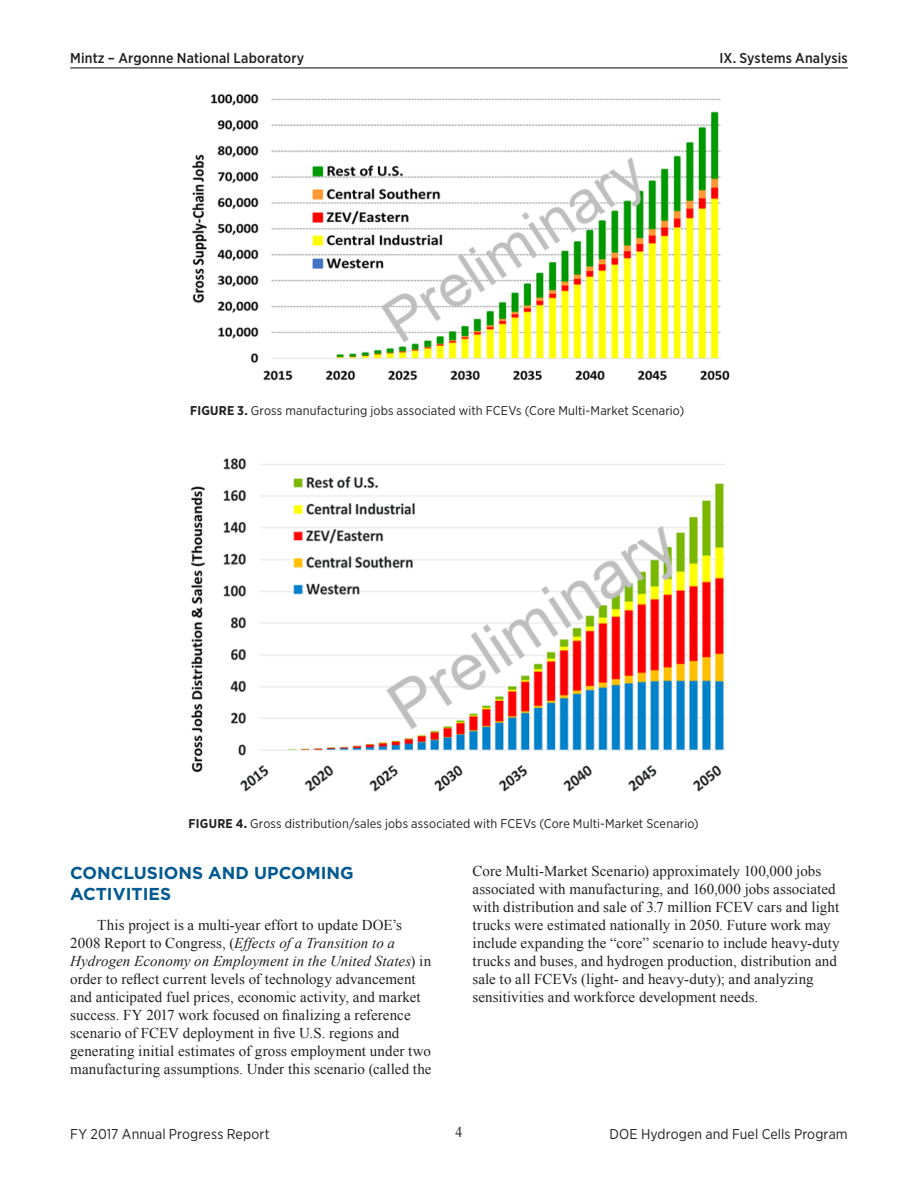
<style>
.page{position:relative;width:918px;height:1188px;background:#fff}
.page>*{position:absolute;margin:0;border:0;box-sizing:border-box;transform-origin:0 0}
._1_Object_Head_Blue{font:700 17.25px/20.7px "Gotham";color:#005990}
._1_Body_text{font:15px/18px "Times New Roman";letter-spacing:.005em;color:#231f20}
._1_Body_text-2{font:15px "Times New Roman";letter-spacing:.005em;color:#231f20;scale:.9 1}
.t1{font:14.25px "Gotham Narrow";letter-spacing:.01em;color:#231f20}
.t2{font:500 14.25px "Gotham Narrow";letter-spacing:.01em;color:#231f20}
._1_FigureTitle{font:12.75px "Gotham Narrow";letter-spacing:.01em;color:#231f20}
.s1{font-weight:700}
.s2{font-style:italic}
</style>
<div class="page">
<hr style="left:70px;top:67px;width:778px;height:1px;background:#231f20">
<img style="left:192px;top:94px;width:538px;height:287px">
<img style="left:191px;top:458px;width:535px;height:334px">
<p class="t2" style="left:70px;top:49px;width:236px">Mintz – Argonne National Laboratory</p>
<p class="t2" style="left:719px;top:49px;width:130px">IX. Systems Analysis</p>
<p class="_1_FigureTitle" style="left:190px;top:403px;width:496px"><span class="s1">FIGURE 3.</span> Gross manufacturing jobs associated with FCEVs (Core Multi-Market Scenario)</p>
<p class="_1_FigureTitle" style="left:189px;top:815px;width:512px"><span class="s1">FIGURE 4.</span> Gross distribution/sales jobs associated with FCEVs (Core Multi-Market Scenario)</p>
<p class="_1_Object_Head_Blue" style="left:70px;top:863px;width:285px">CONCLUSIONS AND UPCOMING<br>ACTIVITIES</p>
<p class="_1_Body_text" style="left:70px;top:915px;width:363px;text-indent:27px">This project is a multi-year effort to update DOE’s 2008 Report to Congress, (<span class="s2">Effects of a Transition to a Hydrogen Economy on Employment in the United States</span>) in order to reflect current levels of technology advancement and anticipated fuel prices, economic activity, and market success. FY 2017 work focused on finalizing a reference scenario of FCEV deployment in five U.S. regions and generating initial estimates of gross employment under two manufacturing assumptions. Under this scenario (called the</p>
<p class="_1_Body_text" style="left:472px;top:861px;width:369px">Core Multi-Market Scenario) approximately 100,000 jobs associated with manufacturing, and 160,000 jobs associated with distribution and sale of 3.7 million FCEV cars and light trucks were estimated nationally in 2050. Future work may include expanding the “core” scenario to include heavy-duty trucks and buses, and hydrogen production, distribution and sale to all FCEVs (light- and heavy-duty); and analyzing sensitivities and workforce development needs.</p>
<p class="t1" style="left:70px;top:1125px;width:201px">FY 2017 Annual Progress Report</p>
<p class="_1_Body_text-2" style="left:456px;top:1122px;width:9px">4</p>
<p class="t1" style="left:610px;top:1125px;width:240px">DOE Hydrogen and Fuel Cells Program</p>
</div>
